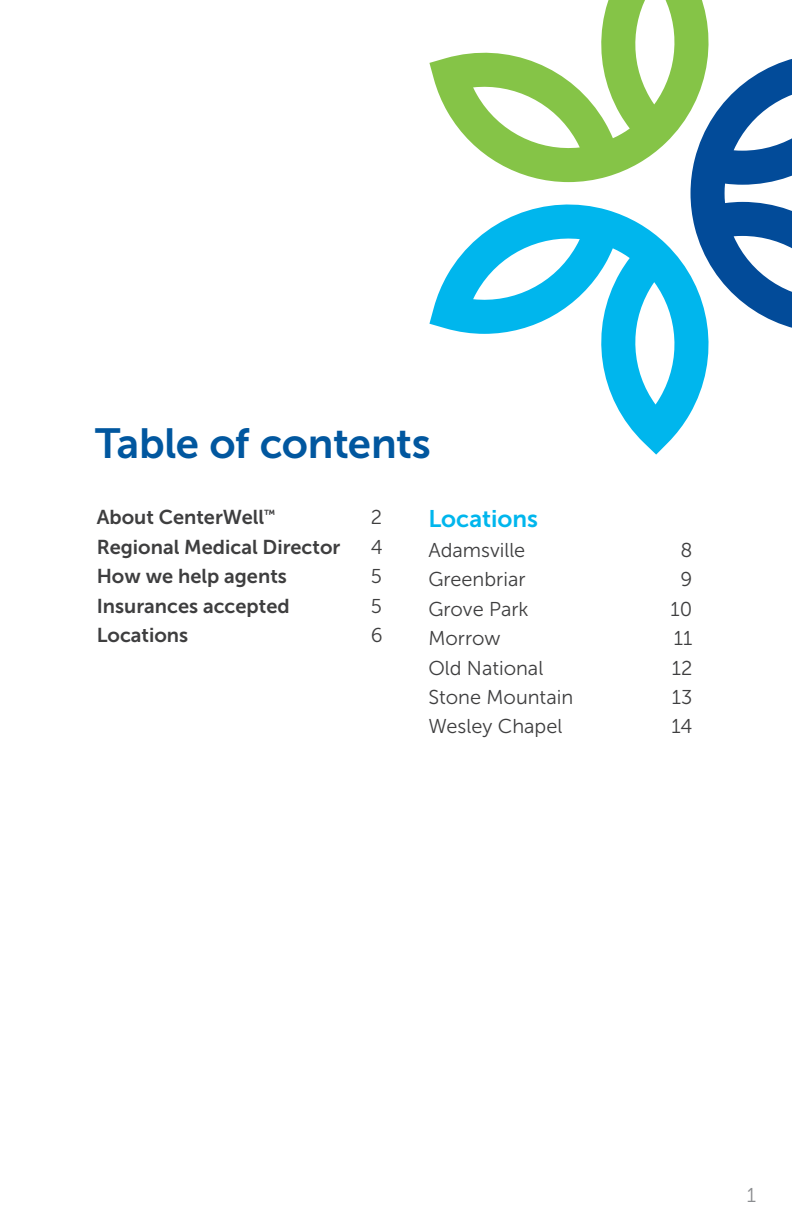
<style>
.page{position:relative;width:792px;height:1224px;background:#fff}
.page>*{position:absolute;margin:0;border:0;box-sizing:border-box;transform-origin:0 0}
.t1{font:42px "Museo Sans 700";letter-spacing:-.015em;color:#01579f}
.t2{font:24px "Museo Sans 700";color:#00b6ed}
.t3{font:20px "Museo Sans 300";color:#3e3e3f}
.t4{font:20px "Museo Sans 700";color:#3e3e3f}
.t5{font:20px "Museo Sans 300";color:#8b8d90}
</style>
<div class="page">
<svg style="left:691px;top:59px;width:101px;height:269px"></svg>
<svg style="left:429px;top:0;width:293px;height:182px"></svg>
<svg style="left:429px;top:192px;width:293px;height:263px"></svg>
<p class="t1" style="left:95px;top:420px;width:337px">Table of contents</p>
<p class="t4" style="left:97px;top:506px;width:180px">About CenterWell<sup>™</sup></p>
<p class="t3" style="left:371px;top:507px;width:13px">2</p>
<p class="t4" style="left:97px;top:536px;width:245px">Regional Medical Director</p>
<p class="t3" style="left:371px;top:536px;width:13px">4</p>
<p class="t4" style="left:97px;top:565px;width:192px">How we help agents</p>
<p class="t3" style="left:371px;top:566px;width:13px">5</p>
<p class="t4" style="left:97px;top:595px;width:194px">Insurances accepted</p>
<p class="t3" style="left:371px;top:595px;width:13px">5</p>
<p class="t4" style="left:97px;top:624px;width:93px">Locations</p>
<p class="t3" style="left:371px;top:624px;width:13px">6</p>
<p class="t2" style="left:428px;top:506px;width:111px">Locations</p>
<p class="t3" style="left:428px;top:539px;width:98px">Adamsville</p>
<p class="t3" style="left:680px;top:539px;width:14px">8</p>
<p class="t3" style="left:428px;top:569px;width:99px">Greenbriar</p>
<p class="t3" style="left:680px;top:569px;width:13px">9</p>
<p class="t3" style="left:428px;top:598px;width:102px">Grove Park</p>
<p class="t3" style="left:671px;top:598px;width:23px">10</p>
<p class="t3" style="left:428px;top:627px;width:74px">Morrow</p>
<p class="t3" style="left:674px;top:627px;width:20px">11</p>
<p class="t3" style="left:428px;top:657px;width:116px">Old National</p>
<p class="t3" style="left:672px;top:657px;width:22px">12</p>
<p class="t3" style="left:428px;top:686px;width:146px">Stone Mountain</p>
<p class="t3" style="left:672px;top:686px;width:22px">13</p>
<p class="t3" style="left:428px;top:716px;width:136px">Wesley Chapel</p>
<p class="t3" style="left:671px;top:716px;width:22px">14</p>
<p class="t5" style="left:747px;top:1184px;width:11px">1</p>
</div>
